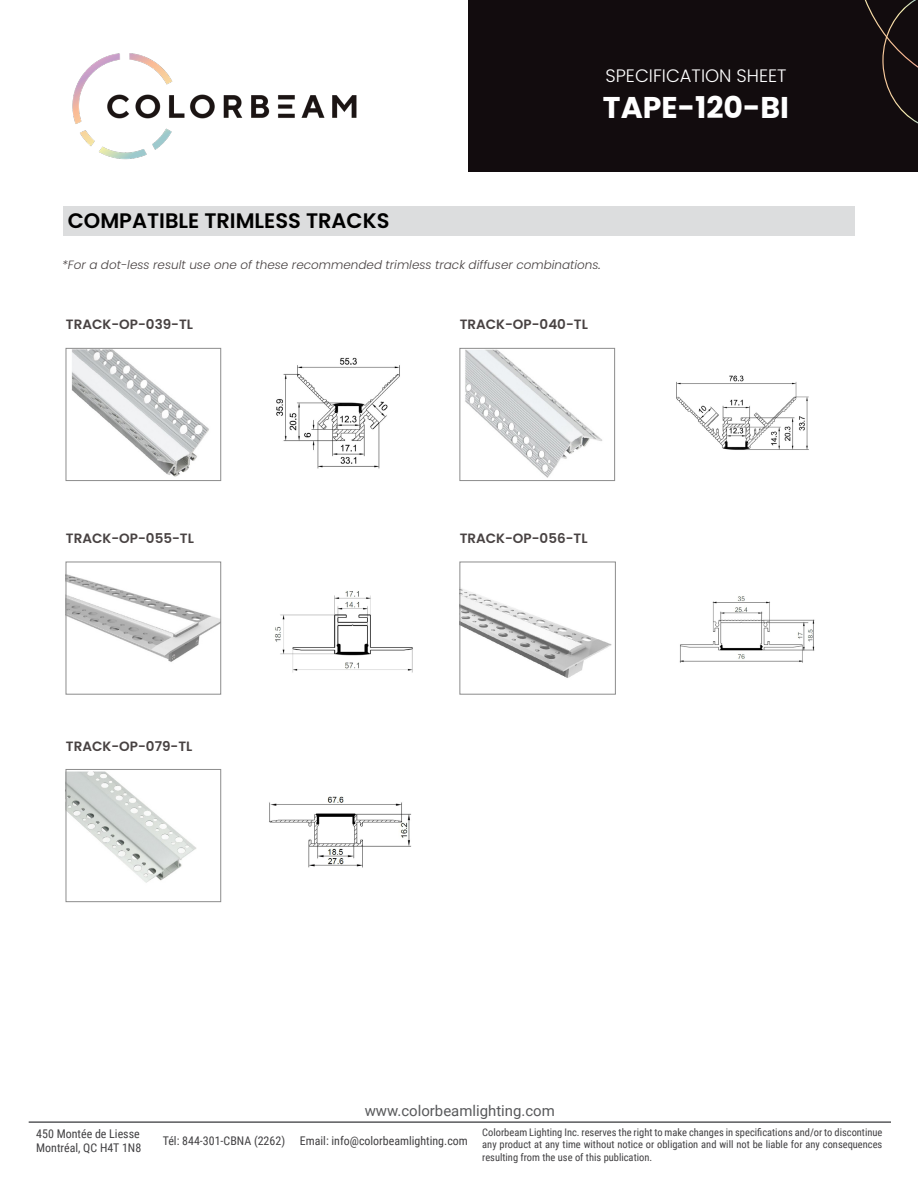
<style>
.page{position:relative;width:918px;height:1188px;background:#fff}
.page>*{position:absolute;margin:0;border:0;box-sizing:border-box;transform-origin:0 0}
.t1{font:700 30px "Poppins";color:#fff}
.t2{font:600 21px "Poppins";color:#000}
.t3{font:300 18px "Poppins";color:#fff}
.t4{font:15px "Roboto";color:#58595b}
.t5{font:600 13.5px "Poppins";color:#484242}
.t6{font:12px/14.4px "Roboto Condensed";color:#414042}
.t7{font:italic 300 12px "Poppins";color:#484242}
.t8{font:10.5px/12.6px "Roboto Condensed";color:#414042;text-align:justify}
.s1{font-size:13.5px}
</style>
<div class="page">
<hr style="left:29px;top:1121px;width:862px;height:2px;background:#58595b">
<div style="left:468px;top:0;width:450px;height:171px;background:#120c0e"></div>
<svg style="left:865px;top:0;width:53px;height:124px"></svg>
<img style="left:72px;top:53px;width:285px;height:107px">
<div style="left:63px;top:206px;width:791px;height:30px;background:#dcddde"></div>
<img style="left:72px;top:350px;width:137px;height:127px">
<div style="left:66px;top:348px;width:155px;height:133px;border:1px solid #8c8c8c"></div>
<img style="left:68px;top:574px;width:151px;height:88px">
<div style="left:66px;top:562px;width:155px;height:132px;border:1px solid #8c8c8c"></div>
<img style="left:276px;top:357px;width:124px;height:112px">
<img style="left:465px;top:350px;width:138px;height:128px">
<div style="left:460px;top:348px;width:155px;height:133px;border:1px solid #8c8c8c"></div>
<img style="left:676px;top:375px;width:133px;height:75px">
<img style="left:274px;top:591px;width:139px;height:82px">
<img style="left:462px;top:589px;width:150px;height:89px">
<div style="left:460px;top:562px;width:156px;height:132px;border:1px solid #8c8c8c"></div>
<img style="left:679px;top:596px;width:136px;height:67px">
<img style="left:68px;top:771px;width:129px;height:112px">
<div style="left:66px;top:769px;width:155px;height:133px;border:1px solid #8c8c8c"></div>
<img style="left:269px;top:796px;width:143px;height:72px">
<h2 class="t2" style="left:68px;top:209px;width:323px">COMPATIBLE TRIMLESS TRACKS</h2>
<h3 class="t3" style="left:606px;top:65px;width:183px">SPECIFICATION SHEET</h3>
<h1 class="t1" style="left:603px;top:90px;width:188px">TAPE-120-BI</h1>
<p class="t7" style="left:62px;top:257px;width:540px">*For a dot-less result use one of these recommended trimless track diffuser combinations<span class="s1">.</span></p>
<p class="t5" style="left:66px;top:317px;width:129px">TRACK-OP-039-TL</p>
<p class="t5" style="left:66px;top:530px;width:129px">TRACK-OP-055-TL</p>
<p class="t5" style="left:66px;top:739px;width:128px">TRACK-OP-079-TL</p>
<p class="t5" style="left:460px;top:317px;width:130px">TRACK-OP-040-TL</p>
<p class="t5" style="left:460px;top:530px;width:129px">TRACK-OP-056-TL</p>
<h3 class="t4" style="left:365px;top:1100px;width:192px">www.colorbeamlighting.com</h3>
<p class="t6" style="left:36px;top:1126px;width:106px">450 Montée de Liesse<br>Montréal, QC H4T 1N8</p>
<p class="t6" style="left:300px;top:1133px;width:170px">Email: info@colorbeamlighting.com</p>
<p class="t8" style="left:482px;top:1125px;width:402px">Colorbeam Lighting Inc. reserves the right to make changes in specifications and/or to discontinue any product at any time without notice or obligation and will not be liable for any consequences resulting from the use of this publication.</p>
<p class="t6" style="left:163px;top:1133px;width:124px">Tél: 844-301-CBNA (2262)</p>
</div>
